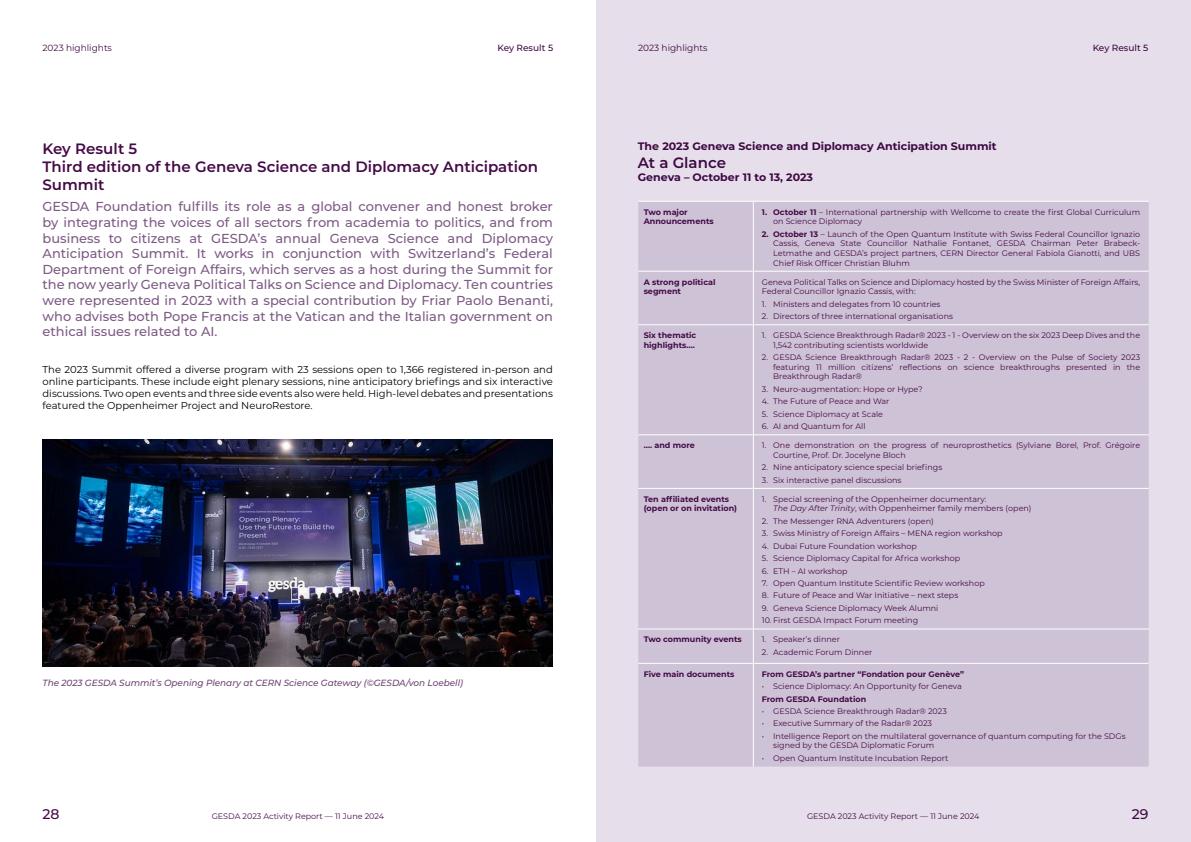
<style>
.page{position:relative;width:1191px;height:842px;background:#fff}
.page>*{position:absolute;margin:0;border:0;box-sizing:border-box;transform-origin:0 0}
.t1{font:600 15px/18px "Montserrat";color:#440a47}
.t2{font:500 14px "Montserrat";color:#440a47}
.t3{font:500 13px/15.6px "Montserrat";color:#7e5a85;text-align:justify}
.t4{font:700 10.8px "Montserrat";color:#440a47}
.t5{font:10px/12px "Montserrat";color:#000;text-align:justify}
.t6{font:italic 500 9px "Montserrat";letter-spacing:-.005em;color:#6e4473}
.t7{font:9px "Montserrat";color:#440a47}
.t8{font:500 9px "Montserrat";color:#440a47}
.t9{font:8px/9.6px "Montserrat";color:#440a47}
.t10{font:700 8px/9.6px "Montserrat";color:#440a47}
.s1{font-weight:700}
.s2{font-style:italic}
</style>
<div class="page">
<img style="left:43px;top:439px;width:510px;height:228px">
<div style="left:596px;top:0;width:595px;height:842px;background:#e6dfeb"></div>
<div style="left:638px;top:202px;width:510px;height:565px;background:#cec2d6"></div>
<hr style="left:753px;top:201px;width:1px;height:70px;background:#fff">
<hr style="left:638px;top:271px;width:115px;height:1px;background:#fff">
<hr style="left:753px;top:271px;width:395px;height:1px;background:#fff">
<hr style="left:753px;top:271px;width:1px;height:53px;background:#fff">
<hr style="left:638px;top:324px;width:115px;height:1px;background:#fff">
<hr style="left:753px;top:324px;width:395px;height:1px;background:#fff">
<hr style="left:753px;top:325px;width:1px;height:110px;background:#fff">
<hr style="left:638px;top:435px;width:115px;height:1px;background:#fff">
<hr style="left:753px;top:435px;width:395px;height:1px;background:#fff">
<hr style="left:753px;top:435px;width:1px;height:53px;background:#fff">
<hr style="left:638px;top:488px;width:115px;height:1px;background:#fff">
<hr style="left:753px;top:488px;width:395px;height:1px;background:#fff">
<hr style="left:753px;top:489px;width:1px;height:140px;background:#fff">
<hr style="left:638px;top:629px;width:115px;height:1px;background:#fff">
<hr style="left:753px;top:629px;width:395px;height:1px;background:#fff">
<hr style="left:753px;top:629px;width:1px;height:34px;background:#fff">
<hr style="left:638px;top:663px;width:115px;height:1px;background:#fff">
<hr style="left:753px;top:663px;width:395px;height:1px;background:#fff">
<hr style="left:753px;top:664px;width:1px;height:103px;background:#fff">
<hr style="left:638px;top:201px;width:115px;height:1px;background:#fff">
<hr style="left:753px;top:201px;width:395px;height:1px;background:#fff">
<p class="t7" style="left:43px;top:42px;width:71px">2023 highlights</p>
<p class="t7" style="left:638px;top:42px;width:71px">2023 highlights</p>
<p class="t8" style="left:497px;top:42px;width:57px">Key Result 5</p>
<p class="t8" style="left:1092px;top:42px;width:57px">Key Result 5</p>
<h1 class="t1" style="left:43px;top:139px;width:497px">Key Result 5<br>Third edition of the Geneva Science and Diplomacy Anticipation<br>Summit</h1>
<p class="t3" style="left:43px;top:199px;width:512px">GESDA Foundation fulfills its role as a global convener and honest broker by integrating the voices of all sectors from academia to politics, and from business to citizens at GESDA’s annual Geneva Science and Diplomacy Anticipation Summit. It works in conjunction with Switzerland’s Federal Department of Foreign Affairs, which serves as a host during the Summit for the now yearly Geneva Political Talks on Science and Diplomacy. Ten countries were represented in 2023 with a special contribution by Friar Paolo Benanti, who advises both Pope Francis at the Vatican and the Italian government on ethical issues related to AI.</p>
<p class="t5" style="left:43px;top:363px;width:512px">The 2023 Summit offered a diverse program with 23 sessions open to 1,366 registered in-person and online participants. These include eight plenary sessions, nine anticipatory briefings and six interactive discussions. Two open events and three side events also were held. High-level debates and presentations featured the Oppenheimer Project and NeuroRestore.</p>
<p class="t6" style="left:43px;top:677px;width:422px">The 2023 GESDA Summit’s Opening Plenary at CERN Science Gateway (©GESDA/von Loebell)</p>
<h3 class="t4" style="left:638px;top:139px;width:360px">The 2023 Geneva Science and Diplomacy Anticipation Summit</h3>
<h1 class="t1" style="left:638px;top:153px;width:90px">At a Glance</h1>
<h3 class="t4" style="left:638px;top:170px;width:177px">Geneva – October 11 to 13, 2023</h3>
<p class="t10" style="left:643px;top:207px;width:72px">Two major<br>Announcements</p>
<p class="t9" style="left:773px;top:207px;width:368px;text-indent:-11px"><span class="s1">1. October 11</span> – International partnership with Wellcome to create the first Global Curriculum on Science Diplomacy</p>
<p class="t9" style="left:773px;top:229px;width:368px;text-align:justify;text-indent:-11px"><span class="s1">2. October 13</span> – Launch of the Open Quantum Institute with Swiss Federal Councillor Ignazio Cassis, Geneva State Councillor Nathalie Fontanet, GESDA Chairman Peter Brabeck-Letmathe and GESDA’s project partners, CERN Director General Fabiola Gianotti, and UBS Chief Risk Officer Christian Bluhm</p>
<p class="t10" style="left:643px;top:277px;width:73px">A strong political segment</p>
<p class="t9" style="left:762px;top:277px;width:380px">Geneva Political Talks on Science and Diplomacy hosted by the Swiss Minister of Foreign Affairs,<br>Federal Councillor Ignazio Cassis, with:</p>
<p class="t9" style="left:762px;top:299px;width:180px">1. Ministers and delegates from 10 countries</p>
<p class="t9" style="left:762px;top:311px;width:193px">2. Directors of three international organisations</p>
<p class="t10" style="left:643px;top:330px;width:54px">Six thematic highlights….</p>
<p class="t9" style="left:773px;top:330px;width:368px;text-indent:-11px">1. GESDA Science Breakthrough Radar® 2023 - 1 - Overview on the six 2023 Deep Dives and the<br>1,542 contributing scientists worldwide</p>
<p class="t9" style="left:773px;top:352px;width:368px;text-align:justify;text-indent:-11px">2. GESDA Science Breakthrough Radar® 2023 - 2 - Overview on the Pulse of Society 2023 featuring 11 million citizens’ reflections on science breakthroughs presented in the Breakthrough Radar®</p>
<p class="t9" style="left:762px;top:384px;width:162px">3. Neuro-augmentation: Hope or Hype?</p>
<p class="t9" style="left:762px;top:396px;width:129px">4. The Future of Peace and War</p>
<p class="t9" style="left:762px;top:409px;width:123px">5. Science Diplomacy at Scale</p>
<p class="t9" style="left:762px;top:421px;width:105px">6. AI and Quantum for All</p>
<p class="t10" style="left:643px;top:440px;width:53px">…. and more</p>
<p class="t9" style="left:773px;top:440px;width:368px;text-indent:-11px">1. One demonstration on the progress of neuroprosthetics (Sylviane Borel, Prof. Grégoire<br>Courtine, Prof. Dr. Jocelyne Bloch</p>
<p class="t9" style="left:762px;top:462px;width:182px">2. Nine anticipatory science special briefings</p>
<p class="t9" style="left:762px;top:475px;width:141px">3. Six interactive panel discussions</p>
<p class="t10" style="left:643px;top:494px;width:95px">Ten affiliated events (open or on invitation)</p>
<p class="t9" style="left:773px;top:494px;width:260px;text-indent:-11px">1. Special screening of the Oppenheimer documentary:<br><span class="s2">The Day After Trinity</span>, with Oppenheimer family members (open)</p>
<p class="t9" style="left:762px;top:516px;width:173px">2. The Messenger RNA Adventurers (open)</p>
<p class="t9" style="left:762px;top:528px;width:242px">3. Swiss Ministry of Foreign Affairs – MENA region workshop</p>
<p class="t9" style="left:762px;top:541px;width:157px">4. Dubai Future Foundation workshop</p>
<p class="t9" style="left:762px;top:553px;width:200px">5. Science Diplomacy Capital for Africa workshop</p>
<p class="t9" style="left:762px;top:566px;width:87px">6. ETH – AI workshop</p>
<p class="t9" style="left:762px;top:578px;width:224px">7. Open Quantum Institute Scientific Review workshop</p>
<p class="t9" style="left:762px;top:590px;width:198px">8. Future of Peace and War Initiative – next steps</p>
<p class="t9" style="left:762px;top:603px;width:178px">9. Geneva Science Diplomacy Week Alumni</p>
<p class="t9" style="left:762px;top:615px;width:158px">10. First GESDA Impact Forum meeting</p>
<p class="t10" style="left:643px;top:634px;width:100px">Two community events</p>
<p class="t9" style="left:762px;top:634px;width:80px">1. Speaker’s dinner</p>
<p class="t9" style="left:762px;top:647px;width:112px">2. Academic Forum Dinner</p>
<p class="t10" style="left:643px;top:669px;width:92px">Five main documents</p>
<p class="t10" style="left:762px;top:669px;width:204px">From GESDA’s partner “Fondation pour Genève”</p>
<p class="t9" style="left:762px;top:680px;width:201px;line-height:12.4px"><span class="s2">•</span> Science Diplomacy: An Opportunity for Geneva<br><span class="s1">From GESDA Foundation</span></p>
<p class="t9" style="left:762px;top:706px;width:186px"><span class="s2">•</span> GESDA Science Breakthrough Radar® 2023</p>
<p class="t9" style="left:762px;top:718px;width:172px"><span class="s2">•</span> Executive Summary of the Radar® 2023</p>
<p class="t9" style="left:773px;top:731px;width:354px;text-indent:-11px"><span class="s2">•</span> Intelligence Report on the multilateral governance of quantum computing for the SDGs signed by the GESDA Diplomatic Forum</p>
<p class="t9" style="left:762px;top:753px;width:188px"><span class="s2">•</span> Open Quantum Institute Incubation Report</p>
<h2 class="t2" style="left:43px;top:804px;width:19px">28</h2>
<p class="t9" style="left:212px;top:811px;width:174px">GESDA 2023 Activity Report — 11 June 2024</p>
<p class="t9" style="left:807px;top:811px;width:174px">GESDA 2023 Activity Report — 11 June 2024</p>
<h2 class="t2" style="left:1131px;top:804px;width:18px">29</h2>
</div>
